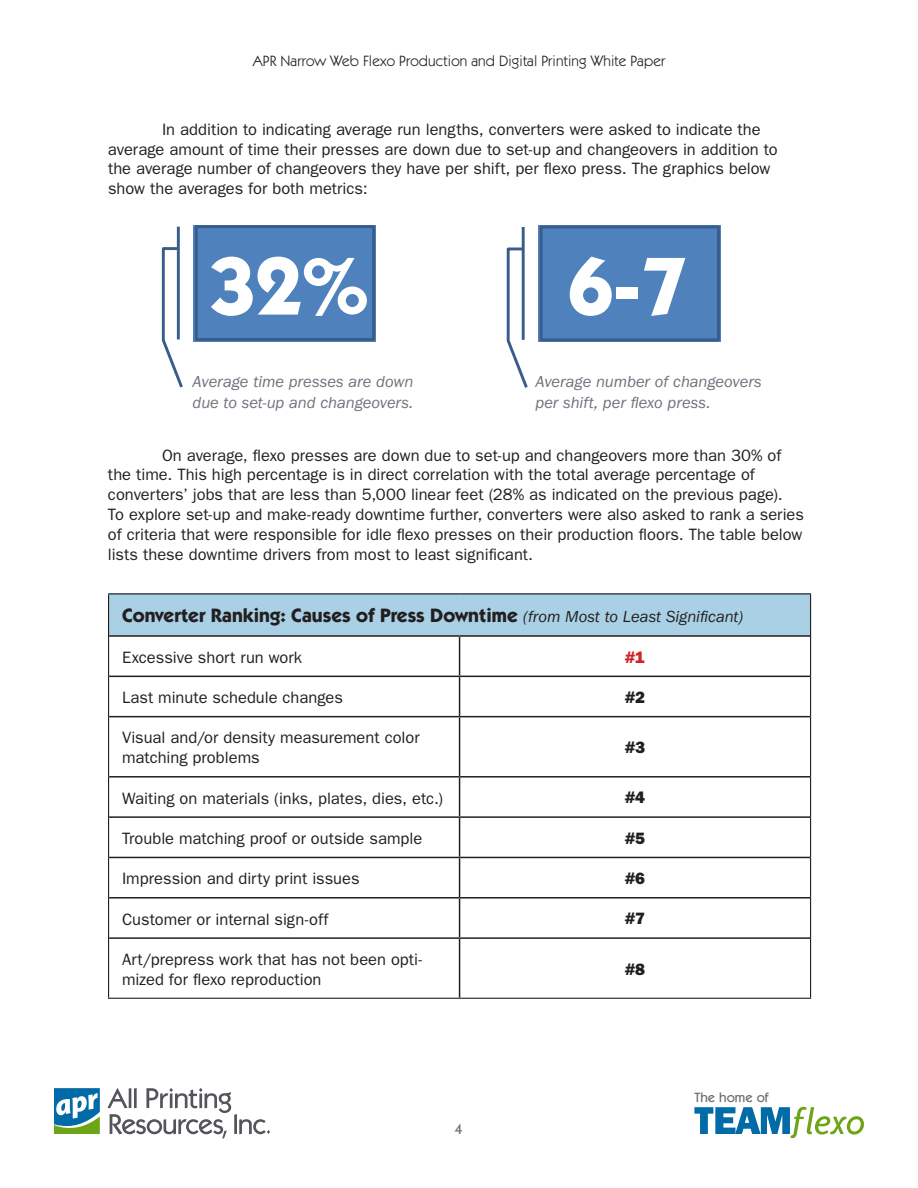
<style>
.page{position:relative;width:918px;height:1188px;background:#fff}
.page>*{position:absolute;margin:0;border:0;box-sizing:border-box;transform-origin:0 0}
.t1{font:700 82.65px "Itc Kabel";color:#fff}
.Body_Text{font:700 19.5px "Itc Kabel";color:#231f20}
.Body_Text-2{font:16.5px/19.8px "Franklin Gothic";color:#231f20}
.Article_Title{font:italic 16.5px/21px "Franklin Gothic";letter-spacing:-.005em;color:#71717d}
.Body_Text-3{font:800 16.5px "Franklin Gothic";color:#231f20}
.Body_Text-4{font:800 16.5px "Franklin Gothic";color:#d1232a}
.t2{font:15px "Itc Kabel";letter-spacing:.01em;color:#231f20}
.t3{font:500 15px "Itc Kabel";color:#6c6d70}
.t4{font:500 13.5px "Itc Kabel";color:#6c6d70}
.s1{font-family:"Franklin Gothic";font-weight:400;font-style:italic;font-size:16.5px}
</style>
<div class="page">
<svg style="left:108px;top:1088px;width:123px;height:50px"></svg>
<hr style="left:234px;top:1114px;width:3px;height:20px;background:#54555a">
<svg style="left:239px;top:1119px;width:31px;height:15px"></svg>
<svg style="left:54px;top:1088px;width:46px;height:46px"></svg>
<svg style="left:694px;top:1107px;width:170px;height:31px"></svg>
<div style="left:109px;top:594px;width:702px;height:42px;background:#aad0e5"></div>
<hr style="left:108px;top:593px;width:352px;height:2px;background:#231f20">
<hr style="left:108px;top:595px;width:1px;height:41px;background:#231f20">
<hr style="left:460px;top:593px;width:351px;height:2px;background:#231f20">
<hr style="left:810px;top:595px;width:1px;height:41px;background:#231f20">
<hr style="left:108px;top:636px;width:1px;height:40px;background:#231f20">
<hr style="left:810px;top:636px;width:1px;height:40px;background:#231f20">
<hr style="left:108px;top:676px;width:1px;height:41px;background:#231f20">
<hr style="left:810px;top:676px;width:1px;height:41px;background:#231f20">
<hr style="left:108px;top:717px;width:1px;height:60px;background:#231f20">
<hr style="left:810px;top:717px;width:1px;height:60px;background:#231f20">
<hr style="left:108px;top:777px;width:1px;height:40px;background:#231f20">
<hr style="left:810px;top:777px;width:1px;height:40px;background:#231f20">
<hr style="left:108px;top:817px;width:1px;height:40px;background:#231f20">
<hr style="left:810px;top:817px;width:1px;height:40px;background:#231f20">
<hr style="left:108px;top:857px;width:1px;height:41px;background:#231f20">
<hr style="left:810px;top:857px;width:1px;height:41px;background:#231f20">
<hr style="left:108px;top:898px;width:1px;height:40px;background:#231f20">
<hr style="left:810px;top:898px;width:1px;height:40px;background:#231f20">
<hr style="left:108px;top:938px;width:1px;height:60px;background:#231f20">
<hr style="left:810px;top:938px;width:1px;height:60px;background:#231f20">
<hr style="left:108px;top:998px;width:352px;height:1px;background:#231f20">
<hr style="left:460px;top:998px;width:351px;height:1px;background:#231f20">
<hr style="left:109px;top:635px;width:351px;height:2px;background:#231f20">
<hr style="left:460px;top:635px;width:350px;height:2px;background:#231f20">
<hr style="left:459px;top:637px;width:1px;height:39px;background:#231f20">
<hr style="left:109px;top:676px;width:351px;height:1px;background:#231f20">
<hr style="left:460px;top:676px;width:350px;height:1px;background:#231f20">
<hr style="left:459px;top:677px;width:1px;height:39px;background:#231f20">
<hr style="left:109px;top:716px;width:351px;height:1px;background:#231f20">
<hr style="left:460px;top:716px;width:350px;height:1px;background:#231f20">
<hr style="left:459px;top:717px;width:1px;height:59px;background:#231f20">
<hr style="left:109px;top:776px;width:351px;height:2px;background:#231f20">
<hr style="left:460px;top:776px;width:350px;height:2px;background:#231f20">
<hr style="left:459px;top:778px;width:1px;height:38px;background:#231f20">
<hr style="left:109px;top:816px;width:351px;height:2px;background:#231f20">
<hr style="left:460px;top:816px;width:350px;height:2px;background:#231f20">
<hr style="left:459px;top:818px;width:1px;height:39px;background:#231f20">
<hr style="left:109px;top:857px;width:351px;height:1px;background:#231f20">
<hr style="left:460px;top:857px;width:350px;height:1px;background:#231f20">
<hr style="left:459px;top:858px;width:1px;height:39px;background:#231f20">
<hr style="left:109px;top:897px;width:351px;height:2px;background:#231f20">
<hr style="left:460px;top:897px;width:350px;height:2px;background:#231f20">
<hr style="left:459px;top:899px;width:1px;height:38px;background:#231f20">
<hr style="left:109px;top:937px;width:351px;height:2px;background:#231f20">
<hr style="left:460px;top:937px;width:350px;height:2px;background:#231f20">
<hr style="left:459px;top:939px;width:1px;height:59px;background:#231f20">
<div style="left:193px;top:225px;width:183px;height:116px;background:#4f81bd"></div>
<div style="left:195px;top:225px;width:180px;height:116px;border:3px solid #385d8a"></div>
<hr style="left:177px;top:227px;width:3px;height:112px;background:#385d8a">
<svg style="left:161px;top:246px;width:22px;height:142px"></svg>
<div style="left:538px;top:225px;width:183px;height:117px;background:#4f81bd"></div>
<div style="left:540px;top:226px;width:180px;height:115px;border:3px solid #385d8a"></div>
<hr style="left:522px;top:227px;width:3px;height:113px;background:#385d8a">
<svg style="left:506px;top:246px;width:22px;height:142px"></svg>
<p class="t2" style="left:253px;top:52px;width:414px">APR Narrow Web Flexo Production and Digital Printing White Paper</p>
<p class="Body_Text-2" style="left:108px;top:119px;width:671px;text-indent:54px">In addition to indicating average run lengths, converters were asked to indicate the average amount of time their presses are down due to set-up and changeovers in addition to the average number of changeovers they have per shift, per flexo press. The graphics below show the averages for both metrics:</p>
<h1 class="t1" style="left:210px;top:236px;width:167px">32%</h1>
<h1 class="t1" style="left:568px;top:236px;width:121px">6-7</h1>
<p class="Article_Title" style="left:193px;top:372px;width:222px">Average time presses are down due to set-up and changeovers.</p>
<p class="Article_Title" style="left:535px;top:372px;width:228px">Average number of changeovers per shift, per flexo press.</p>
<p class="Body_Text-2" style="left:108px;top:445px;width:698px;text-indent:54px">On average, flexo presses are down due to set-up and changeovers more than 30% of the time. This high percentage is in direct correlation with the total average percentage of converters’ jobs that are less than 5,000 linear feet (28% as indicated on the previous page).<br>To explore set-up and make-ready downtime further, converters were also asked to rank a series of criteria that were responsible for idle flexo presses on their production floors. The table below lists these downtime drivers from most to least significant.</p>
<p class="Body_Text" style="left:122px;top:604px;width:623px">Converter Ranking: Causes of Press Downtime <span class="s1">(from Most to Least Significant)</span></p>
<p class="Body_Text-2" style="left:122px;top:647px;width:182px">Excessive short run work</p>
<p class="Body_Text-4" style="left:625px;top:647px;width:21px">#1</p>
<p class="Body_Text-2" style="left:122px;top:687px;width:222px">Last minute schedule changes</p>
<p class="Body_Text-3" style="left:625px;top:688px;width:21px">#2</p>
<p class="Body_Text-2" style="left:122px;top:728px;width:299px">Visual and/or density measurement color matching problems</p>
<p class="Body_Text-3" style="left:625px;top:738px;width:21px">#3</p>
<p class="Body_Text-2" style="left:122px;top:788px;width:323px">Waiting on materials (inks, plates, dies, etc.)</p>
<p class="Body_Text-3" style="left:625px;top:788px;width:21px">#4</p>
<p class="Body_Text-2" style="left:122px;top:828px;width:302px">Trouble matching proof or outside sample</p>
<p class="Body_Text-3" style="left:625px;top:828px;width:21px">#5</p>
<p class="Body_Text-2" style="left:122px;top:868px;width:239px">Impression and dirty print issues</p>
<p class="Body_Text-3" style="left:625px;top:869px;width:22px">#6</p>
<p class="Body_Text-2" style="left:122px;top:909px;width:208px">Customer or internal sign-off</p>
<p class="Body_Text-3" style="left:625px;top:909px;width:21px">#7</p>
<p class="Body_Text-2" style="left:122px;top:949px;width:302px">Art/prepress work that has not been opti&shy;mized for flexo reproduction</p>
<p class="Body_Text-3" style="left:625px;top:959px;width:21px">#8</p>
<p class="t3" style="left:455px;top:1120px;width:10px">4</p>
<p class="t4" style="left:694px;top:1090px;width:76px">The home of</p>
</div>
